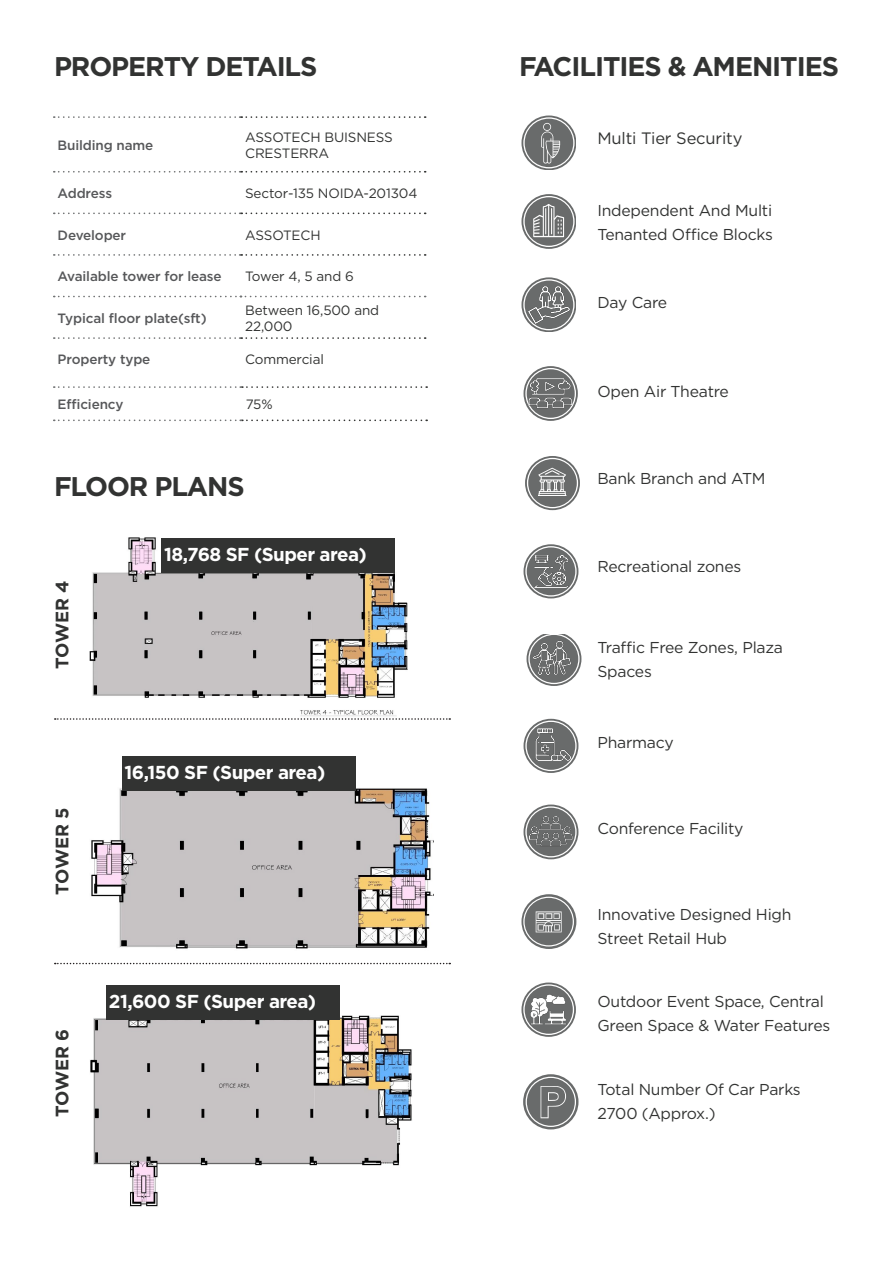
<style>
.page{position:relative;width:893px;height:1263px;background:#fff}
.page>*{position:absolute;margin:0;border:0;box-sizing:border-box;transform-origin:0 0}
.t1{font:700 27px "Gotham";letter-spacing:-.04em;color:#323332}
.t2{font:700 18.75px "Gotham";letter-spacing:-.03em;color:#fff}
.t3{font:700 18px "Gotham";letter-spacing:-.015em;color:#323332}
.t4{font:16.5px "Gotham";letter-spacing:-.01em;color:#323332}
.t5{font:15.75px/24px "Gotham";letter-spacing:-.015em;color:#323332}
.CW_Table_Body{font:13.5px/16.2px "Gotham";letter-spacing:-.01em;color:#323332}
.CW_Table_Body-2{font:500 13.5px "Gotham";letter-spacing:-.01em;color:#57585a}
</style>
<div class="page">
<svg style="left:54px;top:296px;width:372px;height:1px"></svg>
<svg style="left:54px;top:116px;width:372px;height:2px"></svg>
<svg style="left:54px;top:171px;width:372px;height:2px"></svg>
<svg style="left:54px;top:337px;width:372px;height:2px"></svg>
<svg style="left:54px;top:212px;width:372px;height:2px"></svg>
<svg style="left:54px;top:254px;width:372px;height:2px"></svg>
<svg style="left:53px;top:386px;width:374px;height:35px"></svg>
<img style="left:90px;top:537px;width:318px;height:180px">
<div style="left:162px;top:539px;width:233px;height:34px;background:#323332"></div>
<img style="left:91px;top:788px;width:343px;height:161px">
<div style="left:122px;top:756px;width:233px;height:34px;background:#323332"></div>
<img style="left:90px;top:1016px;width:322px;height:191px">
<div style="left:263px;top:1169px;width:151px;height:31px;background:#fff"></div>
<div style="left:106px;top:985px;width:234px;height:34px;background:#323332"></div>
<svg style="left:55px;top:718px;width:395px;height:2px"></svg>
<svg style="left:55px;top:963px;width:395px;height:1px"></svg>
<svg style="left:521px;top:116px;width:55px;height:54px"></svg>
<svg style="left:523px;top:117px;width:52px;height:51px"></svg>
<svg style="left:521px;top:982px;width:54px;height:55px"></svg>
<svg style="left:523px;top:984px;width:51px;height:51px"></svg>
<img style="left:528px;top:988px;width:40px;height:43px">
<svg style="left:523px;top:1074px;width:55px;height:55px"></svg>
<svg style="left:526px;top:1077px;width:50px;height:50px;background:#8b8c8c"></svg>
<svg style="left:524px;top:804px;width:54px;height:55px"></svg>
<svg style="left:525px;top:806px;width:52px;height:51px"></svg>
<img style="left:528px;top:814px;width:45px;height:34px">
<svg style="left:521px;top:894px;width:55px;height:55px"></svg>
<svg style="left:523px;top:897px;width:51px;height:49px;background:#929494"></svg>
<svg style="left:524px;top:719px;width:54px;height:54px"></svg>
<svg style="left:525px;top:721px;width:52px;height:50px"></svg>
<img style="left:533px;top:725px;width:42px;height:37px">
<svg style="left:526px;top:634px;width:55px;height:52px"></svg>
<img style="left:533px;top:637px;width:43px;height:42px">
<svg style="left:525px;top:456px;width:55px;height:54px"></svg>
<svg style="left:527px;top:458px;width:51px;height:50px"></svg>
<svg style="left:525px;top:546px;width:52px;height:51px"></svg>
<img style="left:531px;top:553px;width:40px;height:37px">
<svg style="left:524px;top:366px;width:54px;height:55px"></svg>
<svg style="left:525px;top:368px;width:46px;height:51px"></svg>
<img style="left:527px;top:375px;width:51px;height:37px">
<svg style="left:521px;top:277px;width:55px;height:55px"></svg>
<svg style="left:523px;top:279px;width:52px;height:51px"></svg>
<img style="left:526px;top:282px;width:45px;height:45px">
<svg style="left:521px;top:194px;width:55px;height:54px"></svg>
<svg style="left:523px;top:196px;width:52px;height:51px"></svg>
<p class="t1" style="left:54px;top:48px;width:265px">PROPERTY DETAILS</p>
<p class="CW_Table_Body-2" style="left:58px;top:136px;width:97px">Building name</p>
<p class="CW_Table_Body" style="left:245px;top:129px;width:149px">ASSOTECH BUISNESS<br>CRESTERRA</p>
<p class="CW_Table_Body-2" style="left:58px;top:184px;width:56px">Address</p>
<p class="CW_Table_Body" style="left:245px;top:185px;width:174px">Sector-135 NOIDA-201304</p>
<p class="CW_Table_Body-2" style="left:58px;top:226px;width:70px">Developer</p>
<p class="CW_Table_Body" style="left:245px;top:226px;width:77px">ASSOTECH</p>
<p class="CW_Table_Body-2" style="left:58px;top:267px;width:166px">Available tower for lease</p>
<p class="CW_Table_Body" style="left:245px;top:268px;width:110px">Tower 4, 5 and 6</p>
<p class="CW_Table_Body-2" style="left:58px;top:309px;width:151px">Typical floor plate(sft)</p>
<p class="CW_Table_Body" style="left:245px;top:301px;width:136px">Between 16,500 and<br>22,000</p>
<p class="CW_Table_Body-2" style="left:58px;top:351px;width:94px">Property type</p>
<p class="CW_Table_Body" style="left:245px;top:351px;width:80px">Commercial</p>
<p class="CW_Table_Body-2" style="left:58px;top:395px;width:67px">Efficiency</p>
<p class="CW_Table_Body" style="left:246px;top:396px;width:28px">75%</p>
<p class="t1" style="left:54px;top:469px;width:192px">FLOOR PLANS</p>
<p class="t3" style="left:50px;top:669px;width:90px;rotate:-90deg">TOWER 4</p>
<p class="t3" style="left:50px;top:895px;width:89px;rotate:-90deg">TOWER 5</p>
<p class="t3" style="left:50px;top:1117px;width:90px;rotate:-90deg">TOWER 6</p>
<p class="t2" style="left:164px;top:542px;width:204px">18,768 SF (Super area)</p>
<p class="t2" style="left:125px;top:759px;width:202px">16,150 SF (Super area)</p>
<p class="t2" style="left:109px;top:988px;width:209px">21,600 SF (Super area)</p>
<p class="t1" style="left:519px;top:48px;width:321px">FACILITIES &amp; AMENITIES</p>
<p class="t4" style="left:597px;top:128px;width:146px">Multi Tier Security</p>
<p class="t5" style="left:597px;top:198px;width:176px">Independent And Multi</p>
<p class="t5" style="left:597px;top:222px;width:177px">Tenanted Office Blocks</p>
<p class="t5" style="left:597px;top:290px;width:71px">Day Care</p>
<p class="t5" style="left:597px;top:379px;width:133px">Open Air Theatre</p>
<p class="t5" style="left:597px;top:466px;width:170px">Bank Branch and ATM</p>
<p class="t5" style="left:597px;top:554px;width:145px">Recreational zones</p>
<p class="t5" style="left:597px;top:635px;width:187px">Traffic Free Zones, Plaza</p>
<p class="t5" style="left:597px;top:659px;width:56px">Spaces</p>
<p class="t5" style="left:597px;top:730px;width:78px">Pharmacy</p>
<p class="t5" style="left:597px;top:816px;width:148px">Conference Facility</p>
<p class="t5" style="left:597px;top:902px;width:196px">Innovative Designed High<br>Street Retail Hub</p>
<p class="t5" style="left:597px;top:989px;width:234px">Outdoor Event Space, Central<br>Green Space &amp; Water Features</p>
<p class="t5" style="left:597px;top:1077px;width:205px">Total Number Of Car Parks<br>2700 (Approx.)</p>
</div>
